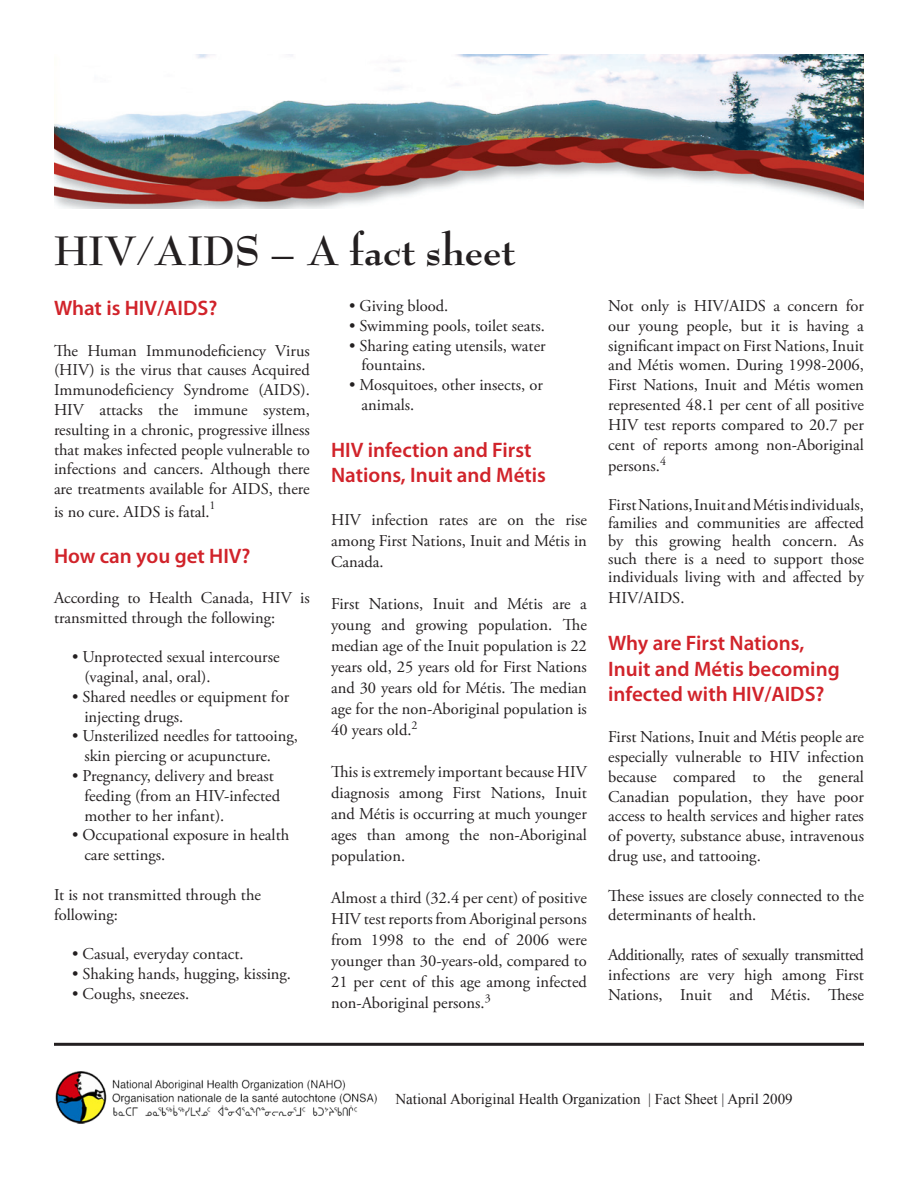
<style>
.page{position:relative;width:918px;height:1188px;background:#fff}
.page>*{position:absolute;margin:0;border:0;box-sizing:border-box;transform-origin:0 0}
.Paragraph_Style_1{font:700 45px "Bernhard Modern Std";color:#231f20}
.Paragraph_Style_1-2{font:600 21px/25.2px "Myriad Pro";color:#d1232a}
.Paragraph_Style_1-3{font:16.5px/19.8px "Adobe Garamond Pro";color:#231f20;text-align:justify}
.List{font:16.5px "Adobe Garamond Pro";color:#231f20}
.t1{font:15px "Times New Roman";color:#231f20}
.Paragraph_Style_1-4{font:12px "Adobe Garamond Pro";color:#231f20}
</style>
<div class="page">
<img style="left:54px;top:54px;width:810px;height:154px">
<img style="left:55px;top:1071px;width:322px;height:53px">
<hr style="left:54px;top:1043px;width:810px;height:3px;background:#231f20">
<p class="Paragraph_Style_1" style="left:54px;top:228px;width:463px">HIV/AIDS – A fact sheet</p>
<p class="Paragraph_Style_1-2" style="left:54px;top:295px;width:165px">What is HIV/AIDS?</p>
<p class="Paragraph_Style_1-3" style="left:54px;top:341px;width:257px">The Human Immunodeficiency Virus (HIV) is the virus that causes Acquired Immunodeficiency Syndrome (AIDS).<br>HIV attacks the immune system, resulting in a chronic, progressive illness that makes infected people vulnerable to infections and cancers. Although there are treatments available for AIDS, there</p>
<p class="Paragraph_Style_1-3" style="left:54px;top:502px;width:157px">is no cure. AIDS is fatal.</p>
<p class="Paragraph_Style_1-4" style="left:210px;top:498px;width:7px">1</p>
<p class="Paragraph_Style_1-2" style="left:54px;top:543px;width:198px">How can you get HIV?</p>
<p class="Paragraph_Style_1-3" style="left:54px;top:588px;width:257px">According to Health Canada, HIV is transmitted through the following:</p>
<p class="List" style="left:72px;top:647px;width:209px">• Unprotected sexual intercourse</p>
<p class="List" style="left:84px;top:667px;width:128px">(vaginal, anal, oral).</p>
<p class="List" style="left:72px;top:687px;width:219px">• Shared needles or equipment for</p>
<p class="List" style="left:84px;top:706px;width:100px">injecting drugs.</p>
<p class="List" style="left:72px;top:726px;width:227px">• Unsterilized needles for tattooing,</p>
<p class="List" style="left:84px;top:746px;width:188px">skin piercing or acupuncture.</p>
<p class="List" style="left:72px;top:766px;width:203px">• Pregnancy, delivery and breast</p>
<p class="List" style="left:84px;top:786px;width:197px">feeding (from an HIV-infected</p>
<p class="List" style="left:84px;top:805px;width:142px">mother to her infant).</p>
<p class="List" style="left:72px;top:825px;width:219px">• Occupational exposure in health</p>
<p class="List" style="left:84px;top:845px;width:82px">care settings.</p>
<p class="Paragraph_Style_1-3" style="left:54px;top:885px;width:209px">It is not transmitted through the following:</p>
<p class="List" style="left:72px;top:944px;width:173px">• Casual, everyday contact.</p>
<p class="List" style="left:72px;top:964px;width:221px">• Shaking hands, hugging, kissing.</p>
<p class="List" style="left:72px;top:984px;width:119px">• Coughs, sneezes.</p>
<p class="List" style="left:349px;top:296px;width:101px">• Giving blood.</p>
<p class="List" style="left:349px;top:316px;width:197px">• Swimming pools, toilet seats.</p>
<p class="List" style="left:349px;top:335px;width:198px">• Sharing eating utensils, water</p>
<p class="List" style="left:361px;top:355px;width:66px">fountains.</p>
<p class="List" style="left:349px;top:375px;width:195px">• Mosquitoes, other insects, or</p>
<p class="List" style="left:361px;top:395px;width:54px">animals.</p>
<p class="Paragraph_Style_1-2" style="left:331px;top:437px;width:216px">HIV infection and First<br>Nations, Inuit and Métis</p>
<p class="Paragraph_Style_1-3" style="left:331px;top:510px;width:257px;line-height:21px">HIV infection rates are on the rise among First Nations, Inuit and Métis in Canada.</p>
<p class="Paragraph_Style_1-3" style="left:331px;top:594px;width:257px;line-height:21px">First Nations, Inuit and Métis are a young and growing population. The median age of the Inuit population is 22 years old, 25 years old for First Nations and 30 years old for Métis. The median age for the non-Aboriginal population is 40 years old.<sup>2</sup></p>
<p class="Paragraph_Style_1-3" style="left:331px;top:762px;width:257px;line-height:21px">This is extremely important because HIV diagnosis among First Nations, Inuit and Métis is occurring at much younger ages than among the non-Aboriginal population.</p>
<p class="Paragraph_Style_1-3" style="left:331px;top:888px;width:257px;line-height:21px">Almost a third (32.4 per cent) of positive HIV test reports from Aboriginal persons from 1998 to the end of 2006 were younger than 30-years-old, compared to 21 per cent of this age among infected non-Aboriginal persons.<sup>3</sup></p>
<p class="Paragraph_Style_1-3" style="left:608px;top:296px;width:257px">Not only is HIV/AIDS a concern for our young people, but it is having a significant impact on First Nations, Inuit and Métis women. During 1998-2006, First Nations, Inuit and Métis women represented 48.1 per cent of all positive HIV test reports compared to 20.7 per cent of reports among non-Aboriginal persons.<sup>4</sup></p>
<p class="Paragraph_Style_1-3" style="left:608px;top:496px;width:257px;line-height:18px">First Nations, Inuit and Métis individuals, families and communities are affected by this growing health concern. As such there is a need to support those individuals living with and affected by</p>
<p class="Paragraph_Style_1-3" style="left:608px;top:589px;width:78px">HIV/AIDS.</p>
<p class="Paragraph_Style_1-2" style="left:608px;top:630px;width:233px">Why are First Nations,<br>Inuit and Métis becoming infected with HIV/AIDS?</p>
<p class="Paragraph_Style_1-3" style="left:608px;top:728px;width:257px">First Nations, Inuit and Métis people are especially vulnerable to HIV infection because compared to the general Canadian population, they have poor access to health services and higher rates of poverty, substance abuse, intravenous drug use, and tattooing.</p>
<p class="Paragraph_Style_1-3" style="left:608px;top:886px;width:257px">These issues are closely connected to the determinants of health.</p>
<p class="Paragraph_Style_1-3" style="left:608px;top:946px;width:257px">Additionally, rates of sexually transmitted infections are very high among First Nations, Inuit and Métis. These</p>
<p class="t1" style="left:395px;top:1089px;width:399px">National Aboriginal Health Organization | Fact Sheet | April 2009</p>
</div>
